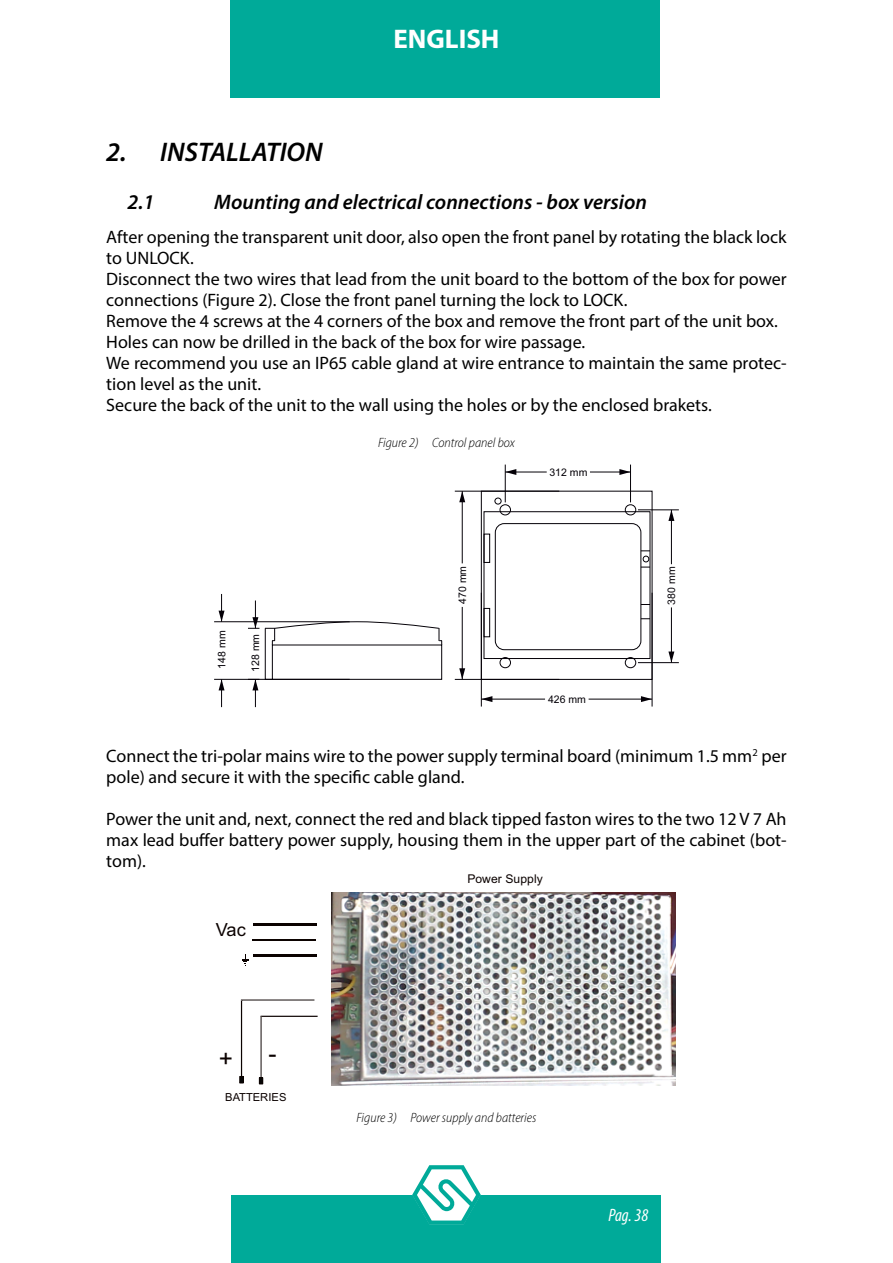
<style>
.page{position:relative;width:893px;height:1263px;background:#fff}
.page>*{position:absolute;margin:0;border:0;box-sizing:border-box;transform-origin:0 0}
.t1{font:italic 600 27px "Myriad Pro";color:#000}
.t2{font:700 27px "Myriad Pro";color:#fff}
.t3{font:24.15px "Arial";color:#0b0200}
.t4{font:italic 600 21px "Myriad Pro";color:#000}
.t5{font:18.15px "Arial";color:#0b0200}
.t6{font:18px/21px "Myriad Pro";color:#000}
.t7{font:italic condensed 18px "Myriad Pro";color:#fff}
.t8{font:italic 300 semi-condensed 13.5px "Myriad Pro";color:#000}
.t9{font:12px "Arial";letter-spacing:.005em;color:#0b0200}
.t10{font:11.1px "Arial";color:#0b0200}
.t11{font:10.5px "Arial";color:#040007}
</style>
<div class="page">
<div style="left:232px;top:1195px;width:429px;height:68px;background:#0a9"></div>
<div style="left:230px;top:0;width:430px;height:98px;background:#0a9"></div>
<svg style="left:412px;top:1165px;width:69px;height:60px"></svg>
<img style="left:332px;top:892px;width:344px;height:193px">
<hr style="left:253px;top:923px;width:64px;height:2px;background:#0b0200">
<hr style="left:252px;top:939px;width:64px;height:2px;background:#0b0200">
<hr style="left:253px;top:954px;width:64px;height:2px;background:#0b0200">
<svg style="left:242px;top:954px;width:6px;height:10px"></svg>
<svg style="left:240px;top:999px;width:78px;height:85px"></svg>
<div style="left:481px;top:491px;width:171px;height:189px;border:1px solid #040007"></div>
<div style="left:495px;top:523px;width:146px;height:127px;border:1px solid #040007;border-radius:9px"></div>
<div style="left:484px;top:511px;width:166px;height:148px;border:1px solid #040007"></div>
<div style="left:484px;top:534px;width:6px;height:29px;border:1px solid #040007"></div>
<div style="left:484px;top:608px;width:6px;height:29px;border:1px solid #040007"></div>
<svg style="left:641px;top:550px;width:9px;height:18px"></svg>
<svg style="left:495px;top:498px;width:6px;height:6px"></svg>
<div style="left:500px;top:504px;width:11px;height:11px;border:1px solid #040007;border-radius:50%"></div>
<div style="left:625px;top:504px;width:11px;height:11px;border:1px solid #040007;border-radius:50%"></div>
<div style="left:500px;top:657px;width:11px;height:11px;border:1px solid #040007;border-radius:50%"></div>
<div style="left:625px;top:657px;width:11px;height:11px;border:1px solid #040007;border-radius:50%"></div>
<svg style="left:265px;top:621px;width:177px;height:59px"></svg>
<hr style="left:455px;top:679px;width:104px;height:1px;background:#040007">
<hr style="left:455px;top:491px;width:104px;height:1px;background:#040007">
<hr style="left:462px;top:607px;width:1px;height:72px;background:#040007">
<svg style="left:459px;top:668px;width:6px;height:11px"></svg>
<hr style="left:462px;top:491px;width:1px;height:72px;background:#040007">
<svg style="left:459px;top:491px;width:6px;height:11px"></svg>
<hr style="left:652px;top:593px;width:1px;height:113px;background:#040007">
<hr style="left:481px;top:593px;width:1px;height:113px;background:#040007">
<hr style="left:589px;top:699px;width:63px;height:1px;background:#040007">
<svg style="left:641px;top:696px;width:11px;height:6px"></svg>
<hr style="left:481px;top:699px;width:64px;height:1px;background:#040007">
<svg style="left:481px;top:696px;width:11px;height:6px"></svg>
<hr style="left:638px;top:662px;width:41px;height:1px;background:#040007">
<hr style="left:638px;top:510px;width:41px;height:1px;background:#040007">
<hr style="left:671px;top:607px;width:1px;height:56px;background:#040007">
<svg style="left:668px;top:651px;width:6px;height:12px"></svg>
<hr style="left:671px;top:510px;width:1px;height:54px;background:#040007">
<svg style="left:668px;top:510px;width:6px;height:11px"></svg>
<hr style="left:630px;top:465px;width:1px;height:37px;background:#040007">
<hr style="left:505px;top:465px;width:1px;height:37px;background:#040007">
<hr style="left:590px;top:472px;width:40px;height:1px;background:#040007">
<svg style="left:619px;top:469px;width:11px;height:6px"></svg>
<hr style="left:505px;top:472px;width:42px;height:1px;background:#040007">
<svg style="left:505px;top:469px;width:11px;height:6px"></svg>
<hr style="left:214px;top:679px;width:136px;height:1px;background:#040007">
<hr style="left:214px;top:621px;width:136px;height:1px;background:#040007">
<svg style="left:219px;top:679px;width:6px;height:28px"></svg>
<svg style="left:219px;top:594px;width:6px;height:28px"></svg>
<svg style="left:252px;top:680px;width:7px;height:27px"></svg>
<svg style="left:248px;top:600px;width:11px;height:29px"></svg>
<h1 class="t2" style="left:393px;top:22px;width:108px">ENGLISH</h1>
<h1 class="t1" style="left:106px;top:134px;width:218px">2. INSTALLATION</h1>
<p class="t4" style="left:128px;top:188px;width:28px">2.1</p>
<p class="t4" style="left:214px;top:188px;width:434px">Mounting and electrical connections - box version</p>
<p class="t6" style="left:106px;top:226px;width:682px">After opening the transparent unit door, also open the front panel by rotating the black lock to UNLOCK.<br>Disconnect the two wires that lead from the unit board to the bottom of the box for power connections (Figure 2). Close the front panel turning the lock to LOCK.<br>Remove the 4 screws at the 4 corners of the box and remove the front part of the unit box.<br>Holes can now be drilled in the back of the box for wire passage.<br>We recommend you use an IP65 cable gland at wire entrance to maintain the same protec&shy;tion level as the unit.<br>Secure the back of the unit to the wall using the holes or by the enclosed brakets.</p>
<p class="t8" style="left:378px;top:434px;width:138px">Figure 2) Control panel box</p>
<p class="t11" style="left:214px;top:669px;width:39px;rotate:-90deg">148 mm</p>
<p class="t11" style="left:248px;top:672px;width:39px;rotate:-90deg">128 mm</p>
<p class="t11" style="left:455px;top:604px;width:39px;rotate:-90deg">470 mm</p>
<p class="t11" style="left:549px;top:465px;width:39px">312 mm</p>
<p class="t11" style="left:548px;top:692px;width:39px">426 mm</p>
<p class="t11" style="left:664px;top:605px;width:39px;rotate:-90deg">380 mm</p>
<p class="t6" style="left:106px;top:745px;width:682px">Connect the tri-polar mains wire to the power supply terminal board (minimum 1.5 mm<sup>2</sup> per pole) and secure it with the specific cable gland.</p>
<p class="t6" style="left:106px;top:808px;width:682px;text-align:justify">Power the unit and, next, connect the red and black tipped faston wires to the two 12 V 7 Ah max lead buffer battery power supply, housing them in the upper part of the cabinet (bot&shy;tom).</p>
<p class="t5" style="left:216px;top:917px;width:32px">Vac</p>
<h2 class="t3" style="left:219px;top:1042px;width:16px">+</h2>
<h2 class="t3" style="left:268px;top:1037px;width:10px">-</h2>
<p class="t10" style="left:225px;top:1089px;width:63px">BATTERIES</p>
<p class="t9" style="left:467px;top:870px;width:77px">Power Supply</p>
<p class="t8" style="left:357px;top:1109px;width:181px">Figure 3) Power supply and batteries</p>
<p class="t7" style="left:608px;top:1204px;width:42px">Pag. 38</p>
</div>
